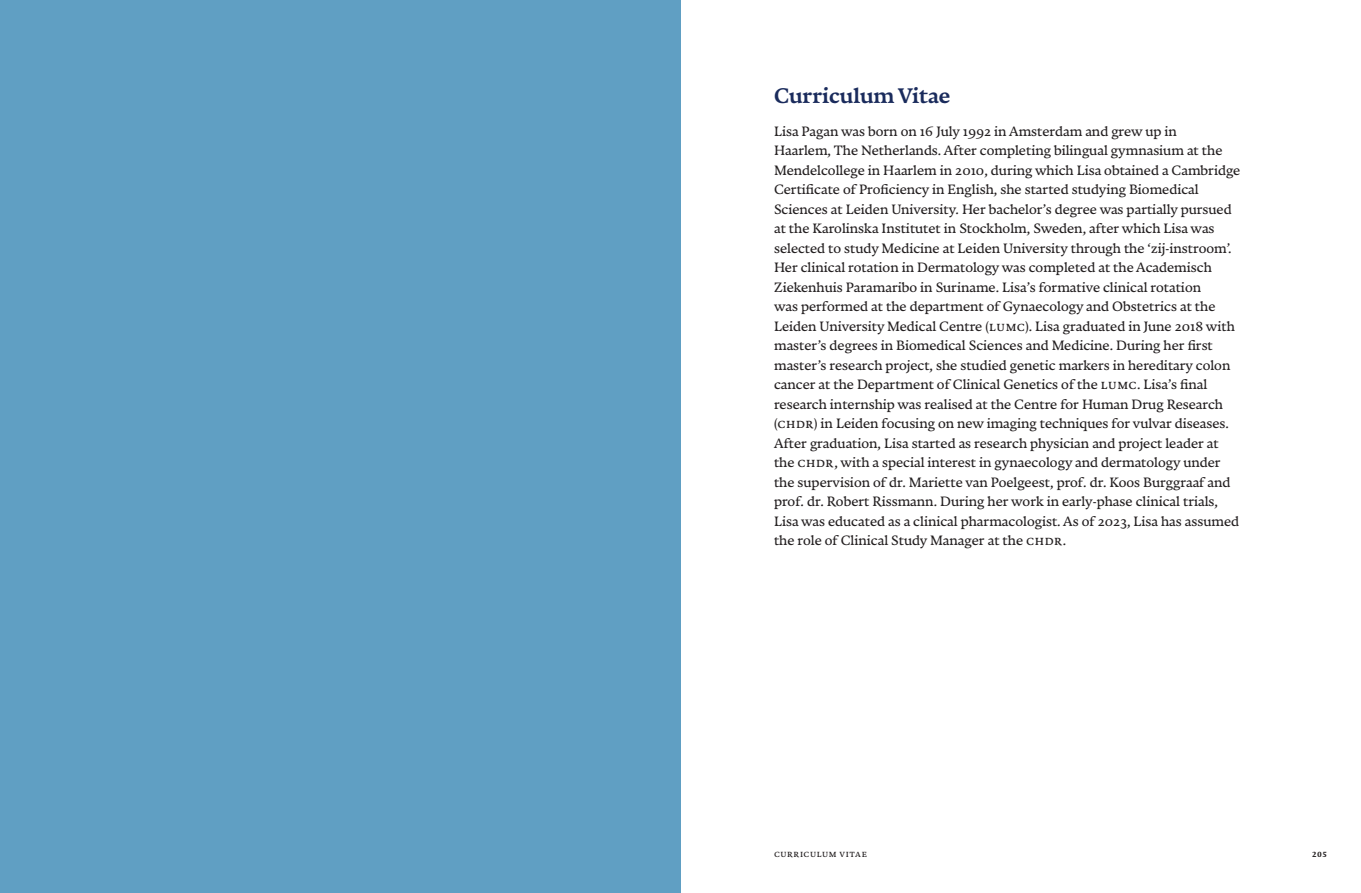
<style>
.page{position:relative;width:1361px;height:893px;background:#fff}
.page>*{position:absolute;margin:0;border:0;box-sizing:border-box;transform-origin:0 0}
.B_kop_1_boven{font:500 21px "Nocturno Std";letter-spacing:.005em;color:#1a2b5c}
.B_brood-niet_insprin{font:13.5px/19.5px "Nocturno Std";color:#231f20}
.t1{font:9.75px "Nocturno Std";letter-spacing:.06em;color:#231f20}
.t2{font:500 9.75px "Nocturno Std";color:#231f20}
</style>
<div class="page">
<div style="left:0;top:0;width:680px;height:893px;background:#609fc3"></div>
<p class="B_kop_1_boven" style="left:774px;top:82px;width:178px">Curriculum Vitae</p>
<p class="B_brood-niet_insprin" style="left:774px;top:121px;width:468px">Lisa Pagan was born on 16 July 1992 in Amsterdam and grew up in<br>Haarlem, The Netherlands. After completing bilingual gymnasium at the Mendelcollege in Haarlem in 2010, during which Lisa obtained a Cambridge Certificate of Proficiency in English, she started studying Biomedical Sciences at Leiden University. Her bachelor’s degree was partially pursued at the Karolinska Institutet in Stockholm, Sweden, after which Lisa was selected to study Medicine at Leiden University through the ‘zij-instroom’.<br>Her clinical rotation in Dermatology was completed at the Academisch Ziekenhuis Paramaribo in Suriname. Lisa’s formative clinical rotation<br>was performed at the department of Gynaecology and Obstetrics at the Leiden University Medical Centre (LUMC). Lisa graduated in June 2018 with master’s degrees in Biomedical Sciences and Medicine. During her first master’s research project, she studied genetic markers in hereditary colon cancer at the Department of Clinical Genetics of the LUMC. Lisa’s final research internship was realised at the Centre for Human Drug Research (CHDR) in Leiden focusing on new imaging techniques for vulvar diseases.<br>After graduation, Lisa started as research physician and project leader at the CHDR, with a special interest in gynaecology and dermatology under the supervision of dr. Mariette van Poelgeest, prof. dr. Koos Burggraaf and prof. dr. Robert Rissmann. During her work in early-phase clinical trials, Lisa was educated as a clinical pharmacologist. As of 2023, Lisa has assumed the role of Clinical Study Manager at the CHDR.</p>
<p class="t1" style="left:774px;top:847px;width:94px">curriculum vitae</p>
<p class="t2" style="left:1312px;top:847px;width:16px">205</p>
</div>
